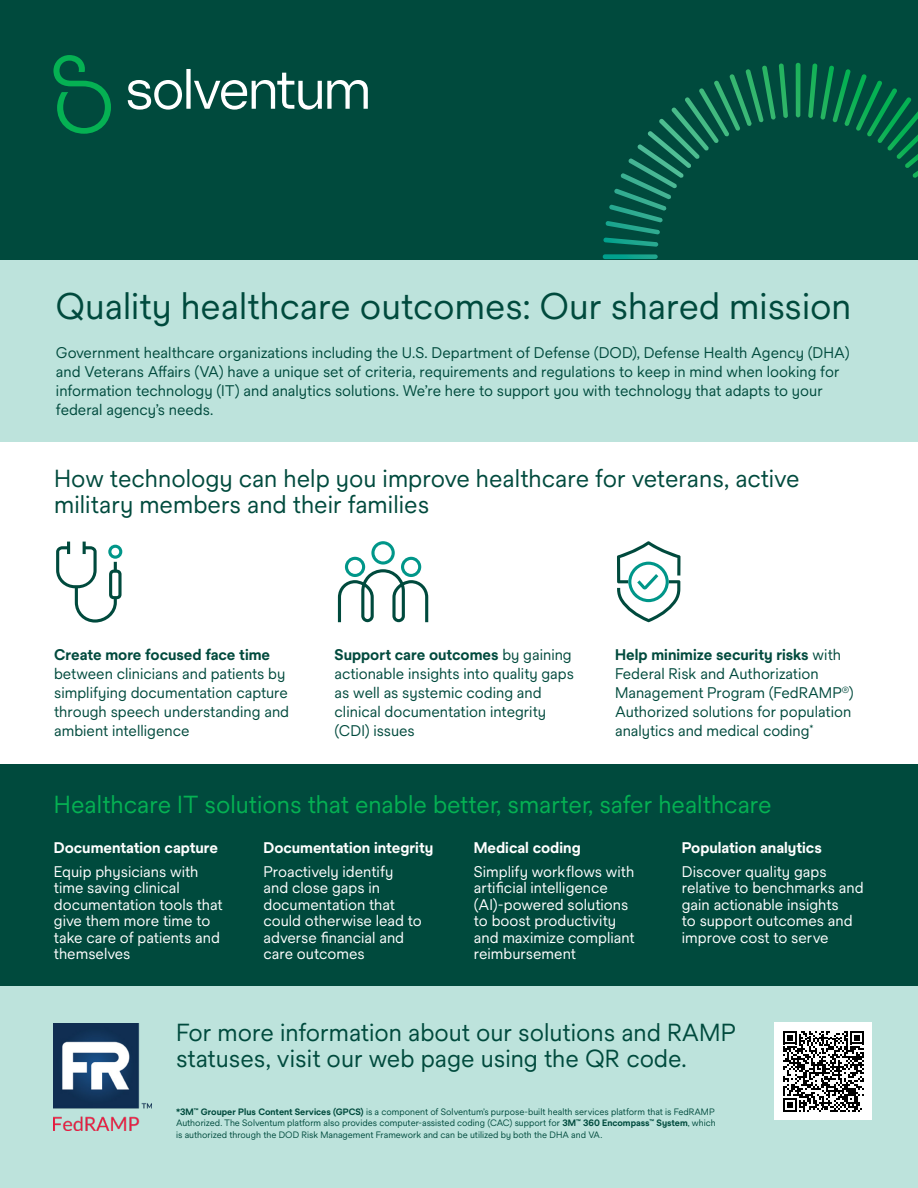
<style>
.page{position:relative;width:918px;height:1188px;background:#fff}
.page>*{position:absolute;margin:0;border:0;box-sizing:border-box;transform-origin:0 0}
.t1{font:36px "Solve Pro";color:#004a3d}
.t2{font:24px/26.4px "Solve Pro";color:#004a3d}
.t3{font:24px "Solve Pro";color:#05b153}
.t4{font:15px/18.9px "Solve Pro";color:#004a3d}
.t5{font:15px/16.5px "Solve Pro";color:#fff}
.t6{font:700 15px "Solve Pro";color:#fff}
.t7{font:9px/11.2px "Solve Pro";color:#004a3d}
.s1{font-weight:700}
</style>
<div class="page">
<div style="left:0;top:962px;width:918px;height:226px;background:#bde3dc"></div>
<div style="left:0;top:247px;width:918px;height:195px;background:#bde3dc"></div>
<svg style="left:56px;top:542px;width:66px;height:81px"></svg>
<svg style="left:338px;top:541px;width:90px;height:81px"></svg>
<svg style="left:617px;top:541px;width:64px;height:81px"></svg>
<div style="left:0;top:764px;width:918px;height:221px;background:#004a3d"></div>
<div style="left:0;top:0;width:918px;height:259px;background:#004a3d"></div>
<svg style="left:53px;top:55px;width:58px;height:79px"></svg>
<svg style="left:128px;top:69px;width:240px;height:41px"></svg>
<svg style="left:627px;top:63px;width:291px;height:126px"></svg>
<div style="left:775px;top:1023px;width:97px;height:97px;background:#fff"></div>
<svg style="left:783px;top:1031px;width:81px;height:81px"></svg>
<img style="left:54px;top:1023px;width:98px;height:108px">
<p class="t1" style="left:55px;top:286px;width:798px">Quality healthcare outcomes: Our shared mission</p>
<p class="t4" style="left:56px;top:343px;width:795px">Government healthcare organizations including the U.S. Department of Defense (DOD), Defense Health Agency (DHA) and Veterans Affairs (VA) have a unique set of criteria, requirements and regulations to keep in mind when looking for information technology (IT) and analytics solutions. We’re here to support you with technology that adapts to your federal agency’s needs.</p>
<p class="t2" style="left:54px;top:465px;width:747px">How technology can help you improve healthcare for veterans, active military members and their families</p>
<p class="t4" style="left:54px;top:646px;width:237px"><span class="s1">Create more focused face time </span>between clinicians and patients by simplifying documentation capture through speech understanding and ambient intelligence</p>
<p class="t4" style="left:335px;top:646px;width:241px"><span class="s1">Support care outcomes</span> by gaining actionable insights into quality gaps as well as systemic coding and clinical documentation integrity</p>
<p class="t4" style="left:335px;top:721px;width:82px">(CDI) issues</p>
<p class="t4" style="left:615px;top:646px;width:240px"><span class="s1">Help minimize security risks</span> with Federal Risk and Authorization Management Program (FedRAMP<sup>®</sup>)<br>Authorized solutions for population analytics and medical coding<sup>*</sup></p>
<p class="t3" style="left:54px;top:791px;width:719px">Healthcare IT solutions that enable better, smarter, safer healthcare</p>
<p class="t6" style="left:54px;top:839px;width:166px">Documentation capture</p>
<p class="t5" style="left:54px;top:863px;width:170px">Equip physicians with time saving clinical documentation tools that give them more time to take care of patients and themselves</p>
<p class="t6" style="left:263px;top:839px;width:171px">Documentation integrity</p>
<p class="t5" style="left:263px;top:863px;width:160px">Proactively identify<br>and close gaps in documentation that could otherwise lead to adverse financial and care outcomes</p>
<p class="t6" style="left:474px;top:839px;width:108px">Medical coding</p>
<p class="t5" style="left:474px;top:863px;width:162px">Simplify workflows with artificial intelligence (AI)-powered solutions to boost productivity and maximize compliant reimbursement</p>
<p class="t6" style="left:682px;top:839px;width:141px">Population analytics</p>
<p class="t5" style="left:682px;top:863px;width:183px">Discover quality gaps relative to benchmarks and gain actionable insights<br>to support outcomes and improve cost to serve</p>
<p class="t2" style="left:176px;top:1019px;width:561px">For more information about our solutions and RAMP statuses, visit our web page using the QR code.</p>
<p class="t7" style="left:176px;top:1106px;width:541px"><span class="s1">*3M</span><sup>™</sup> <span class="s1">Grouper Plus Content Services (GPCS)</span> is a component of Solventum’s purpose-built health services platform that is FedRAMP<br>Authorized. The Solventum platform also provides computer-assisted coding (CAC) support for <span class="s1">3M</span><sup>™</sup> <span class="s1">360 Encompass</span><sup>™</sup> <span class="s1">System</span>, which is authorized through the DOD Risk Management Framework and can be utilized by both the DHA and VA.</p>
</div>
